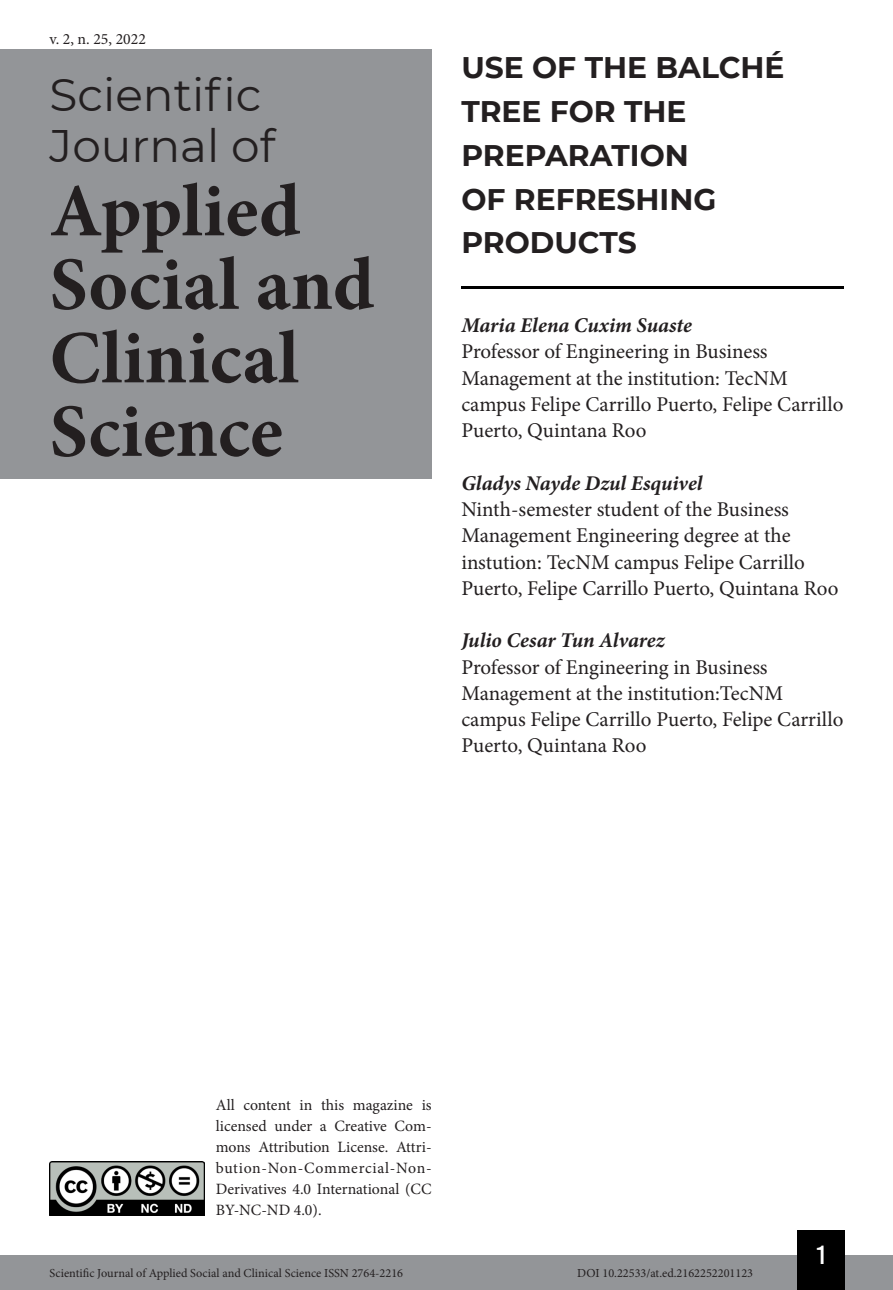
<style>
.page{position:relative;width:893px;height:1290px;background:#fff}
.page>*{position:absolute;margin:0;border:0;box-sizing:border-box;transform-origin:0 0}
.t1{font:700 75.25px/73.5px "Minion Pro";color:#231f20}
.t2{font:45.5px/50.8px "Montserrat";color:#231f20}
.Título_Artigo{font:700 29.75px/43.8px "Montserrat";color:#231f20}
.t3{font:26.25px "Bebas Kai";color:#fff}
.Infos_autor{font:21px/26.2px "Minion Pro";color:#231f20}
.NOME_AUTOR{font:italic 700 21px "Minion Pro";letter-spacing:-.005em;color:#231f20}
.t4{font:15.75px/21px "Minion Pro";color:#231f20;text-align:justify}
.t5{font:12.25px "Minion Pro";color:#231f20}
</style>
<div class="page">
<div style="left:0;top:1255px;width:893px;height:35px;background:#939598"></div>
<div style="left:797px;top:1230px;width:48px;height:60px;background:#000"></div>
<img style="left:50px;top:1161px;width:154px;height:54px">
<div style="left:0;top:50px;width:432px;height:429px;background:#939598"></div>
<hr style="left:461px;top:286px;width:382px;height:3px;background:#000">
<p class="t4" style="left:50px;top:28px;width:98px">v. 2, n. 25, 2022</p>
<h2 class="t2" style="left:50px;top:68px;width:227px">Scientific<br>Journal of</h2>
<h1 class="t1" style="left:50px;top:174px;width:326px">Applied<br>Social and<br>Clinical<br>Science</h1>
<p class="Título_Artigo" style="left:461px;top:44px;width:325px">USE OF THE BALCHÉ<br>TREE FOR THE<br>PREPARATION<br>OF REFRESHING<br>PRODUCTS</p>
<p class="NOME_AUTOR" style="left:461px;top:310px;width:232px">Maria Elena Cuxim Suaste</p>
<p class="Infos_autor" style="left:461px;top:339px;width:383px">Professor of Engineering in Business Management at the institution: TecNM campus Felipe Carrillo Puerto, Felipe Carrillo Puerto, Quintana Roo</p>
<p class="NOME_AUTOR" style="left:461px;top:468px;width:243px">Gladys Nayde Dzul Esquivel</p>
<p class="Infos_autor" style="left:461px;top:496px;width:379px">Ninth-semester student of the Business Management Engineering degree at the instution: TecNM campus Felipe Carrillo Puerto, Felipe Carrillo Puerto, Quintana Roo</p>
<p class="NOME_AUTOR" style="left:461px;top:625px;width:205px">Julio Cesar Tun Alvarez</p>
<p class="Infos_autor" style="left:461px;top:654px;width:383px">Professor of Engineering in Business Management at the institution:TecNM campus Felipe Carrillo Puerto, Felipe Carrillo Puerto, Quintana Roo</p>
<p class="t4" style="left:216px;top:1095px;width:217px">All content in this magazine is licensed under a Creative Com&shy;mons Attribution License. Attri&shy;bution-Non-Commercial-Non-Derivatives 4.0 International (CC BY-NC-ND 4.0).</p>
<p class="t3" style="left:817px;top:1241px;width:10px">1</p>
<p class="t5" style="left:50px;top:1265px;width:355px">Scientific Journal of Applied Social and Clinical Science ISSN 2764-2216</p>
<p class="t5" style="left:577px;top:1265px;width:177px">DOI 10.22533/at.ed.2162252201123</p>
</div>
